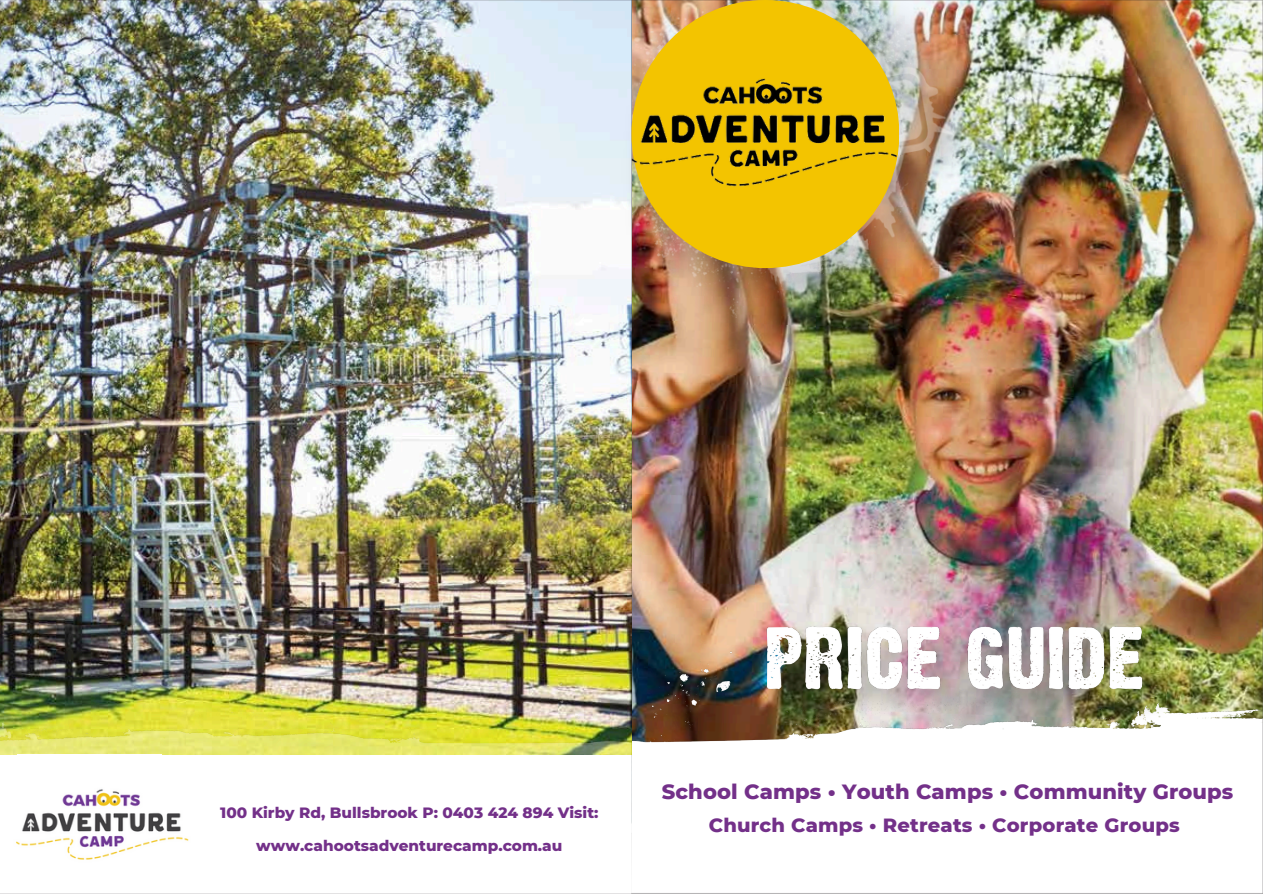
<style>
.page{position:relative;width:1263px;height:894px;background:#fff}
.page>*{position:absolute;margin:0;border:0;box-sizing:border-box;transform-origin:0 0}
.t1{font:800 21px "Montserrat";letter-spacing:.005em;color:#733089}
.t2{font:800 19.5px "Montserrat";letter-spacing:.01em;color:#733089}
.t3{font:800 15.3px "Montserrat";color:#733089}
</style>
<div class="page">
<img style="left:0;top:0;width:1263px;height:893px">
<hr style="left:631px;top:0;width:1px;height:893px;background:#231f20">
<img style="left:12px;top:783px;width:184px;height:83px">
<div style="left:631px;top:0;width:268px;height:268px;background:#f3c400;border-radius:50%"></div>
<img style="left:618px;top:67px;width:294px;height:135px">
<p class="t3" style="left:220px;top:802px;width:380px">100 Kirby Rd, Bullsbrook P: 0403 424 894 Visit:</p>
<p class="t3" style="left:256px;top:836px;width:308px">www.cahootsadventurecamp.com.au</p>
<p class="t1" style="left:662px;top:778px;width:573px">School Camps • Youth Camps • Community Groups</p>
<p class="t2" style="left:709px;top:812px;width:472px">Church Camps • Retreats • Corporate Groups</p>
</div>
